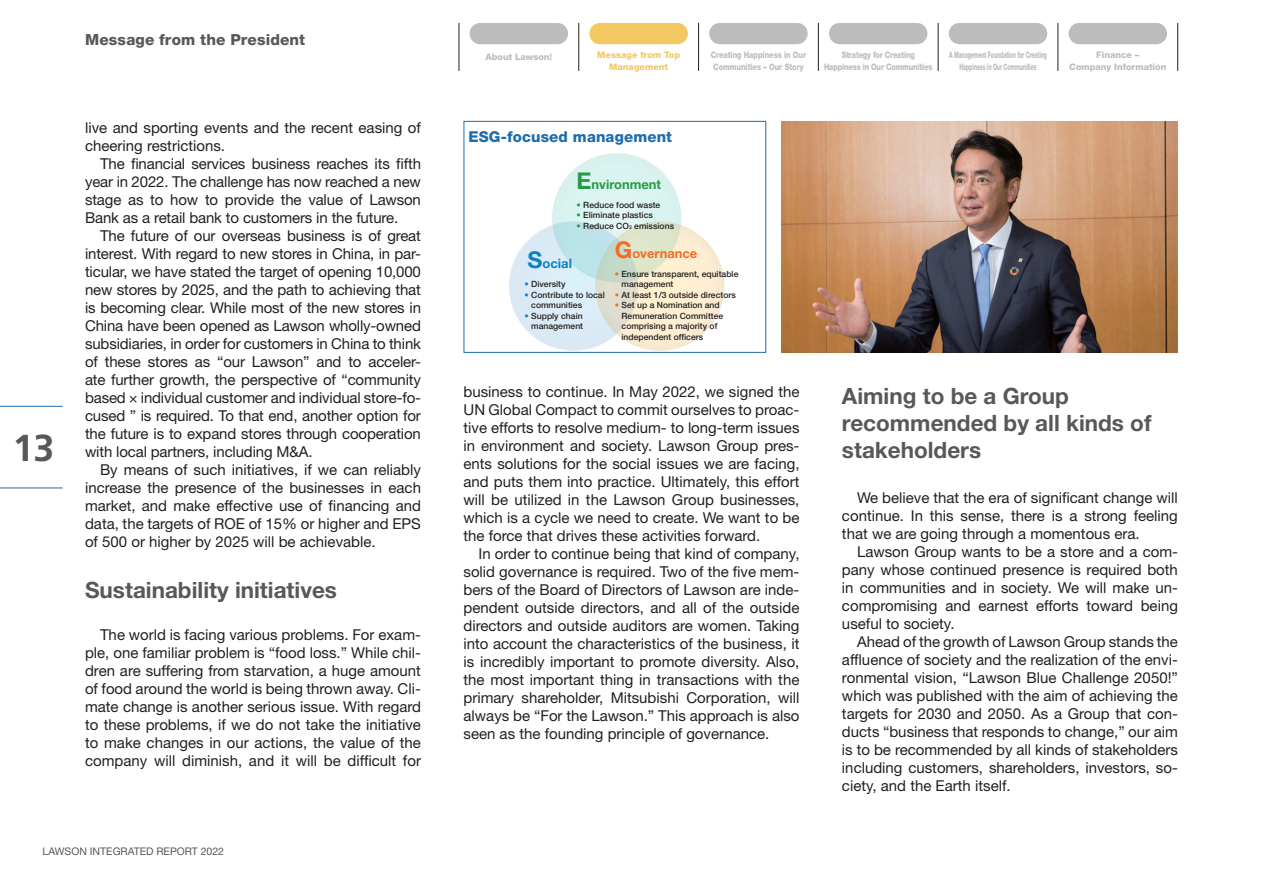
<style>
.page{position:relative;width:1263px;height:893px;background:#fff}
.page>*{position:absolute;margin:0;border:0;box-sizing:border-box;transform-origin:0 0}
.t1{font:700 37.5px "Frutiger LT Std";color:#57585a}
.t2{font:700 22.5px/27px "Helvetica Neue LT Std";color:#57585a}
.t3{font:800 15.3px "Helvetica Neue LT Std";letter-spacing:.01em;color:#57585a}
.t4{font:15px/18px "Helvetica Neue LT Std";color:#231f20;text-align:justify}
.t5{font:800 15px "Helvetica Neue LT Std";letter-spacing:.01em;color:#1d6dac}
.中見出し_HGPUB_11pt{font:700 12.9px "Helvetica Neue LT Std";color:#269b47}
.中見出し_HGPUB_11pt-2{font:700 12.9px "Helvetica Neue LT Std";color:#f36c24}
.中見出し_HGPUB_11pt-3{font:700 12.9px "Helvetica Neue LT Std";color:#0c81c5}
.t6{font:10.5px "Helvetica Neue LT Std";color:#57585a}
.t7{font:800 9px/12px "Helvetica Neue LT Std";letter-spacing:-.02em;color:#babcbd;text-align:center;scale:.57 1}
.t8{font:800 9px/12px "Helvetica Neue LT Std";letter-spacing:-.02em;color:#babcbd;text-align:center;scale:.8 1}
.t9{font:800 9px/12px "Helvetica Neue LT Std";color:#babcbd;scale:.8 1}
.t10{font:800 9px/12px "Helvetica Neue LT Std";color:#babcbd;text-align:center}
.t11{font:800 9px/12px "Helvetica Neue LT Std";color:#f3c761;text-align:center}
.中見出し_HGPUB_11pt-4{font:500 8.55px/10.5px "Helvetica Neue LT Std";color:#231f20}
.s1{font-size:23.1px}
.s2{color:#269b47}
.s3{font-size:5.1px}
.s4{color:#f36c24}
.s5{color:#0c81c5}
</style>
<div class="page">
<div style="left:464px;top:121px;width:302px;height:232px;border:1px solid #1d6dac"></div>
<div style="left:552px;top:153px;width:129px;height:129px;background:#d9f4f1;border-radius:50%"></div>
<svg style="left:509px;top:221px;width:129px;height:130px;background:#d4e9f3"></svg>
<svg style="left:595px;top:221px;width:129px;height:130px;background:#ede8ce"></svg>
<img style="left:781px;top:121px;width:397px;height:232px">
<hr style="left:0;top:406px;width:63px;height:1px;background:#1d6dac">
<hr style="left:0;top:488px;width:63px;height:1px;background:#1d6dac">
<hr style="left:459px;top:23px;width:1px;height:48px;background:#231f20">
<hr style="left:578px;top:23px;width:1px;height:48px;background:#231f20">
<hr style="left:818px;top:23px;width:1px;height:48px;background:#231f20">
<hr style="left:938px;top:23px;width:1px;height:48px;background:#231f20">
<hr style="left:698px;top:23px;width:1px;height:48px;background:#231f20">
<hr style="left:1058px;top:23px;width:1px;height:48px;background:#231f20">
<hr style="left:1177px;top:23px;width:1px;height:48px;background:#231f20">
<div style="left:470px;top:23px;width:98px;height:21px;background:#babcbd;border-radius:11px"></div>
<div style="left:589px;top:23px;width:99px;height:21px;background:#f3c761;border-radius:11px"></div>
<div style="left:709px;top:23px;width:99px;height:21px;background:#babcbd;border-radius:11px"></div>
<div style="left:829px;top:23px;width:98px;height:21px;background:#babcbd;border-radius:11px"></div>
<div style="left:949px;top:23px;width:98px;height:21px;background:#babcbd;border-radius:11px"></div>
<div style="left:1068px;top:23px;width:99px;height:21px;background:#babcbd;border-radius:11px"></div>
<h1 class="t1" style="left:13px;top:426px;width:43px">13</h1>
<p class="t3" style="left:85px;top:30px;width:222px">Message from the President</p>
<p class="t4" style="left:85px;top:119px;width:337px">live and sporting events and the recent easing of cheering restrictions.</p>
<p class="t4" style="left:85px;top:155px;width:337px;text-indent:15px">The financial services business reaches its fifth year in 2022. The challenge has now reached a new stage as to how to provide the value of Lawson Bank as a retail bank to customers in the future.</p>
<p class="t4" style="left:85px;top:227px;width:337px;text-indent:15px">The future of our overseas business is of great interest. With regard to new stores in China, in par&shy;ticular, we have stated the target of opening 10,000 new stores by 2025, and the path to achieving that is becoming clear. While most of the new stores in China have been opened as Lawson wholly-owned subsidiaries, in order for customers in China to think of these stores as “our Lawson” and to acceler&shy;ate further growth, the perspective of “community based × individual customer and individual store-fo&shy;cused ” is required. To that end, another option for the future is to expand stores through cooperation with local partners, including M&amp;A.</p>
<p class="t4" style="left:85px;top:461px;width:337px;text-indent:15px">By means of such initiatives, if we can reliably increase the presence of the businesses in each market, and make effective use of financing and data, the targets of ROE of 15% or higher and EPS of 500 or higher by 2025 will be achievable.</p>
<p class="t2" style="left:85px;top:576px;width:253px">Sustainability initiatives</p>
<p class="t4" style="left:85px;top:626px;width:337px;text-indent:15px">The world is facing various problems. For exam&shy;ple, one familiar problem is “food loss.” While chil&shy;dren are suffering from starvation, a huge amount of food around the world is being thrown away. Cli&shy;mate change is another serious issue. With regard to these problems, if we do not take the initiative to make changes in our actions, the value of the company will diminish, and it will be difficult for</p>
<p class="t6" style="left:43px;top:845px;width:183px">LAWSON INTEGRATED REPORT 2022</p>
<p class="t10" style="left:485px;top:51px;width:68px">About Lawson!</p>
<p class="t11" style="left:597px;top:49px;width:84px">Message from Top<br>Management</p>
<p class="t9" style="left:711px;top:49px;width:121px">Creating Happiness in Our<br>Communities – Our Story</p>
<p class="t10" style="left:1069px;top:49px;width:99px">Finance –<br>Company Information</p>
<p class="t8" style="left:824px;top:49px;width:137px">Strategy for Creating<br>Happiness in Our Communities</p>
<p class="t7" style="left:949px;top:49px;width:174px">A Management Foundation for Creating<br>Happiness in Our Communities</p>
<p class="t5" style="left:468px;top:128px;width:205px">ESG-focused management</p>
<p class="中見出し_HGPUB_11pt" style="left:577px;top:176px;width:86px"><span class="s1">E</span>nvironment</p>
<p class="中見出し_HGPUB_11pt-4" style="left:577px;top:199px;width:85px"><span class="s2">•</span> Reduce food waste</p>
<p class="中見出し_HGPUB_11pt-4" style="left:577px;top:210px;width:78px"><span class="s2">•</span> Eliminate plastics</p>
<p class="中見出し_HGPUB_11pt-4" style="left:577px;top:220px;width:99px"><span class="s2">•</span> Reduce CO<span class="s3">2</span> emissions</p>
<p class="中見出し_HGPUB_11pt-2" style="left:615px;top:245px;width:84px"><span class="s1">G</span>overnance</p>
<p class="中見出し_HGPUB_11pt-4" style="left:621px;top:268px;width:118px;text-indent:-7px"><span class="s4">•</span> Ensure transparent, equitable management</p>
<p class="中見出し_HGPUB_11pt-4" style="left:615px;top:289px;width:123px"><span class="s4">•</span> At least 1/3 outside directors</p>
<p class="中見出し_HGPUB_11pt-4" style="left:621px;top:300px;width:103px;text-indent:-7px"><span class="s4">•</span> Set up a Nomination and<br>Remuneration Committee comprising a majority of independent officers</p>
<p class="中見出し_HGPUB_11pt-3" style="left:528px;top:256px;width:46px"><span class="s1">S</span>ocial</p>
<p class="中見出し_HGPUB_11pt-4" style="left:524px;top:279px;width:43px"><span class="s5">•</span> Diversity</p>
<p class="中見出し_HGPUB_11pt-4" style="left:531px;top:290px;width:75px;text-indent:-7px"><span class="s5">•</span> Contribute to local communities</p>
<p class="中見出し_HGPUB_11pt-4" style="left:524px;top:311px;width:60px;text-align:right"><span class="s5">•</span> Supply chain management</p>
<p class="t4" style="left:463px;top:383px;width:337px">business to continue. In May 2022, we signed the UN Global Compact to commit ourselves to proac&shy;tive efforts to resolve medium- to long-term issues in environment and society. Lawson Group pres&shy;ents solutions for the social issues we are facing, and puts them into practice. Ultimately, this effort will be utilized in the Lawson Group businesses, which is a cycle we need to create. We want to be the force that drives these activities forward.</p>
<p class="t4" style="left:463px;top:545px;width:337px;text-indent:15px">In order to continue being that kind of company, solid governance is required. Two of the five mem&shy;bers of the Board of Directors of Lawson are inde&shy;pendent outside directors, and all of the outside directors and outside auditors are women. Taking into account the characteristics of the business, it is incredibly important to promote diversity. Also, the most important thing in transactions with the primary shareholder, Mitsubishi Corporation, will always be “For the Lawson.” This approach is also seen as the founding principle of governance.</p>
<p class="t2" style="left:842px;top:382px;width:311px">Aiming to be a Group recommended by all kinds of stakeholders</p>
<p class="t4" style="left:842px;top:488px;width:337px;text-indent:15px">We believe that the era of significant change will continue. In this sense, there is a strong feeling that we are going through a momentous era.</p>
<p class="t4" style="left:842px;top:542px;width:337px;text-indent:15px">Lawson Group wants to be a store and a com&shy;pany whose continued presence is required both in communities and in society. We will make un&shy;compromising and earnest efforts toward being useful to society.</p>
<p class="t4" style="left:842px;top:632px;width:337px;text-indent:15px">Ahead of the growth of Lawson Group stands the affluence of society and the realization of the envi&shy;ronmental vision, “Lawson Blue Challenge 2050!” which was published with the aim of achieving the targets for 2030 and 2050. As a Group that con&shy;ducts “business that responds to change,” our aim is to be recommended by all kinds of stakeholders including customers, shareholders, investors, so&shy;ciety, and the Earth itself.</p>
</div>
